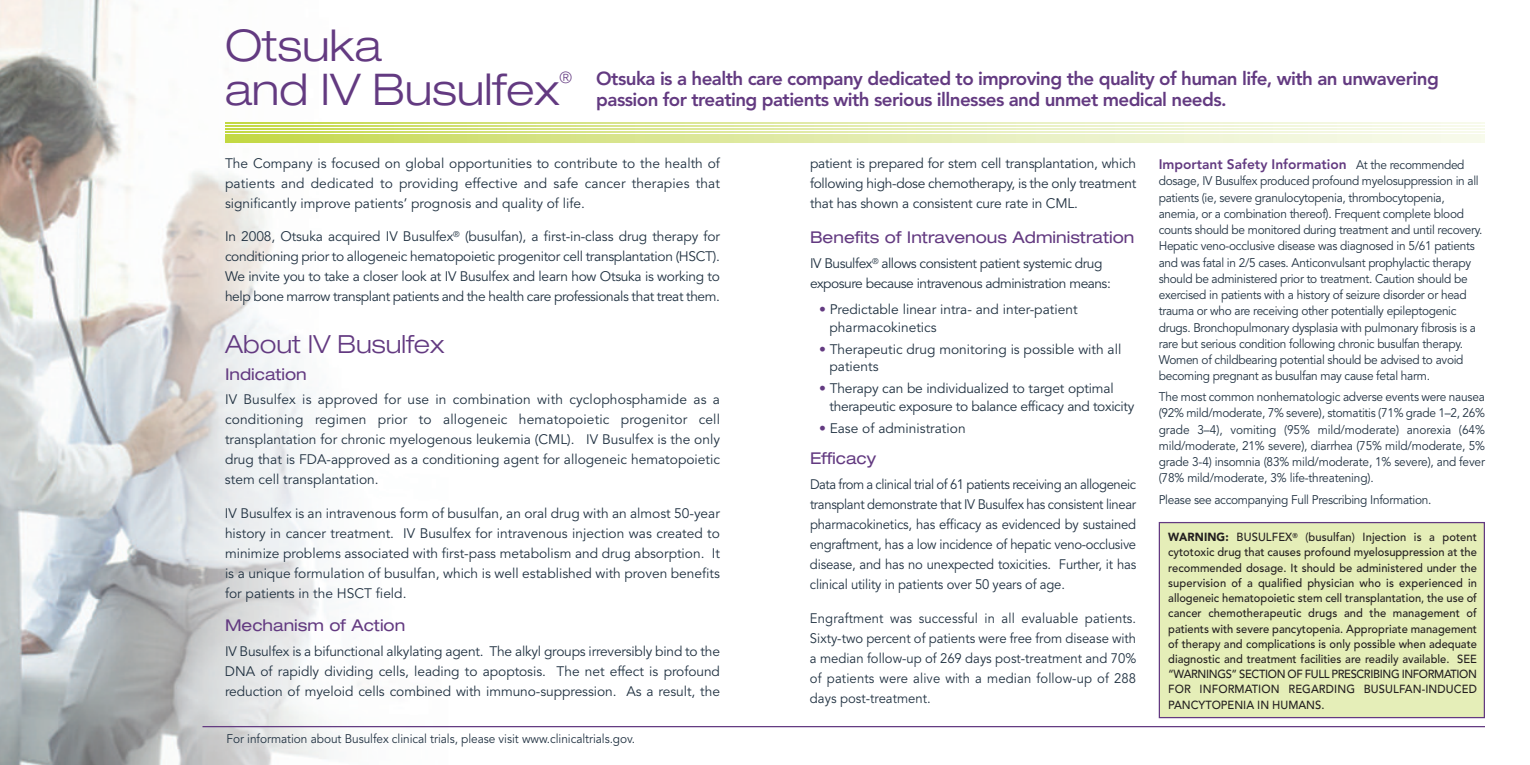
<style>
.page{position:relative;width:1530px;height:765px;background:#fff}
.page>*{position:absolute;margin:0;border:0;box-sizing:border-box;transform-origin:0 0}
.t1{font:300 expanded 43.75px/43.8px "Helvetica Neue LT Std";color:#633a81}
.t2{font:300 expanded 25px "Helvetica Neue LT Std";color:#633a81}
.t3{font:800 18.75px/21.2px "Avenir LT Std";letter-spacing:-.03em;color:#633a81}
.t4{font:expanded 16.25px "Helvetica Neue LT Std";color:#633a81}
.t5{font:300 expanded 15.75px "Helvetica Neue LT Std";color:#633a81}
.t6{font:13.75px/20px "Avenir LT Std";letter-spacing:-.005em;color:#213242;text-align:justify}
.t7{font:13.75px/20px "Avenir LT Std";letter-spacing:-.005em;color:#213242;text-align:justify;scale:.95 1}
.t8{font:13.75px/20px "Avenir LT Std";letter-spacing:-.035em;color:#213242}
.t9{font:13.75px/17.5px "Avenir LT Std";letter-spacing:-.025em;color:#213242}
.t10{font:800 13.75px "Avenir LT Std";color:#633a81}
.t11{font:12.5px/16.2px "Avenir LT Std";letter-spacing:-.025em;color:#213242;scale:.95 1}
.t12{font:12.5px "Avenir LT Std";letter-spacing:-.005em;color:#213242;scale:.95 1}
.t13{font:500 11.75px/15.2px "Avenir LT Std";letter-spacing:.01em;color:#231f20;text-align:justify;scale:.95 1}
.s1{color:#633a81}
.s2{font-weight:400;font-size:12.5px;color:#213242}
.s3{font-weight:900}
</style>
<div class="page">
<img style="left:0;top:0;width:448px;height:765px">
<img style="left:225px;top:122px;width:1260px;height:20px">
<div style="left:1160px;top:523px;width:324px;height:194px;background:#e5eeb8"></div>
<div style="left:1159px;top:522px;width:326px;height:196px;border:1px solid #633a81"></div>
<hr style="left:202px;top:726px;width:1283px;height:1px;background:#633a81">
<h1 class="t1" style="left:225px;top:28px;width:336px">Otsuka<br>and IV Busulfex</h1>
<p class="t5" style="left:560px;top:72px;width:14px">®</p>
<h3 class="t3" style="left:596px;top:69px;width:844px">Otsuka is a health care company dedicated to improving the quality of human life, with an unwavering passion for treating patients with serious illnesses and unmet medical needs.</h3>
<p class="t6" style="left:225px;top:154px;width:497px">The Company is focused on global opportunities to contribute to the health of patients and dedicated to providing effective and safe cancer therapies that significantly improve patients’ prognosis and quality of life.</p>
<p class="t6" style="left:225px;top:228px;width:497px">In 2008, Otsuka acquired IV Busulfex<sup>®</sup> (busulfan), a first-in-class drug therapy for conditioning prior to allogeneic hematopoietic progenitor cell transplantation (HSCT).<br>We invite you to take a closer look at IV Busulfex and learn how Otsuka is working to help bone marrow transplant patients and the health care professionals that treat them.</p>
<h2 class="t2" style="left:225px;top:335px;width:221px">About IV Busulfex</h2>
<p class="t4" style="left:225px;top:368px;width:83px">Indication</p>
<p class="t6" style="left:225px;top:390px;width:497px">IV Busulfex is approved for use in combination with cyclophosphamide as a conditioning regimen prior to allogeneic hematopoietic progenitor cell transplantation for chronic myelogenous leukemia (CML). IV Busulfex is the only drug that is FDA-approved as a conditioning agent for allogeneic hematopoietic stem cell transplantation.</p>
<p class="t6" style="left:225px;top:504px;width:497px">IV Busulfex is an intravenous form of busulfan, an oral drug with an almost 50-year history in cancer treatment. IV Busulfex for intravenous injection was created to minimize problems associated with first-pass metabolism and drug absorption. It is a unique formulation of busulfan, which is well established with proven benefits for patients in the HSCT field.</p>
<p class="t4" style="left:225px;top:620px;width:182px">Mechanism of Action</p>
<p class="t6" style="left:225px;top:642px;width:497px">IV Busulfex is a bifunctional alkylating agent. The alkyl groups irreversibly bind to the DNA of rapidly dividing cells, leading to apoptosis. The net effect is profound reduction of myeloid cells combined with immuno-suppression. As a result, the</p>
<p class="t12" style="left:227px;top:733px;width:432px">For information about Busulfex clinical trials, please visit www.clinicaltrials.gov.</p>
<p class="t6" style="left:810px;top:154px;width:328px">patient is prepared for stem cell transplantation, which following high-dose chemotherapy, is the only treatment that has shown a consistent cure rate in CML.</p>
<p class="t4" style="left:810px;top:232px;width:326px">Benefits of Intravenous Administration</p>
<p class="t8" style="left:810px;top:254px;width:302px">IV Busulfex<sup>®</sup> allows consistent patient systemic drug exposure because intravenous administration means:</p>
<p class="t6" style="left:830px;top:302px;width:250px;line-height:17.5px;text-indent:-11px"><span class="s1">•</span> Predictable linear intra- and inter-patient pharmacokinetics</p>
<p class="t6" style="left:830px;top:342px;width:293px;line-height:17.5px;text-indent:-11px"><span class="s1">•</span> Therapeutic drug monitoring is possible with all patients</p>
<p class="t9" style="left:830px;top:381px;width:306px;text-indent:-11px"><span class="s1">•</span> Therapy can be individualized to target optimal therapeutic exposure to balance efficacy and toxicity</p>
<p class="t6" style="left:819px;top:419px;width:148px"><span class="s1">•</span> Ease of administration</p>
<p class="t4" style="left:810px;top:453px;width:68px">Efficacy</p>
<p class="t7" style="left:810px;top:475px;width:345px">Data from a clinical trial of 61 patients receiving an allogeneic transplant demonstrate that IV Busulfex has consistent linear pharmacokinetics, has efficacy as evidenced by sustained engraftment, has a low incidence of hepatic veno-occlusive disease, and has no unexpected toxicities. Further, it has clinical utility in patients over 50 years of age.</p>
<p class="t7" style="left:810px;top:609px;width:345px">Engraftment was successful in all evaluable patients.<br>Sixty-two percent of patients were free from disease with a median follow-up of 269 days post-treatment and 70% of patients were alive with a median follow-up of 288 days post-treatment.</p>
<p class="t10" style="left:1159px;top:159px;width:307px">Important Safety Information <span class="s2">At the recommended</span></p>
<p class="t11" style="left:1159px;top:174px;width:342px">dosage, IV Busulfex produced profound myelosuppression in all patients (ie, severe granulocytopenia, thrombocytopenia, anemia, or a combination thereof). Frequent complete blood counts should be monitored during treatment and until recovery.<br>Hepatic veno-occlusive disease was diagnosed in 5/61 patients and was fatal in 2/5 cases. Anticonvulsant prophylactic therapy should be administered prior to treatment. Caution should be exercised in patients with a history of seizure disorder or head trauma or who are receiving other potentially epileptogenic drugs. Bronchopulmonary dysplasia with pulmonary fibrosis is a rare but serious condition following chronic busulfan therapy.<br>Women of childbearing potential should be advised to avoid becoming pregnant as busulfan may cause fetal harm.</p>
<p class="t11" style="left:1159px;top:390px;width:345px;text-align:justify">The most common nonhematologic adverse events were nausea (92% mild/moderate, 7% severe), stomatitis (71% grade 1–2, 26% grade 3–4), vomiting (95% mild/moderate) anorexia (64% mild/moderate, 21% severe), diarrhea (75% mild/moderate, 5% grade 3-4) insomnia (83% mild/moderate, 1% severe), and fever (78% mild/moderate, 3% life-threatening).</p>
<p class="t11" style="left:1159px;top:493px;width:289px">Please see accompanying Full Prescribing Information.</p>
<p class="t13" style="left:1168px;top:530px;width:327px"><span class="s3">WARNING:</span> BUSULFEX<sup>®</sup> (busulfan) Injection is a potent cytotoxic drug that causes profound myelosuppression at the recommended dosage. It should be administered under the supervision of a qualified physician who is experienced in allogeneic hematopoietic stem cell transplantation, the use of cancer chemotherapeutic drugs and the management of patients with severe pancytopenia. Appropriate management of therapy and complications is only possible when adequate diagnostic and treatment facilities are readily available. SEE “WARNINGS” SECTION OF FULL PRESCRIBING INFORMATION FOR INFORMATION REGARDING BUSULFAN-INDUCED PANCYTOPENIA IN HUMANS.</p>
</div>
